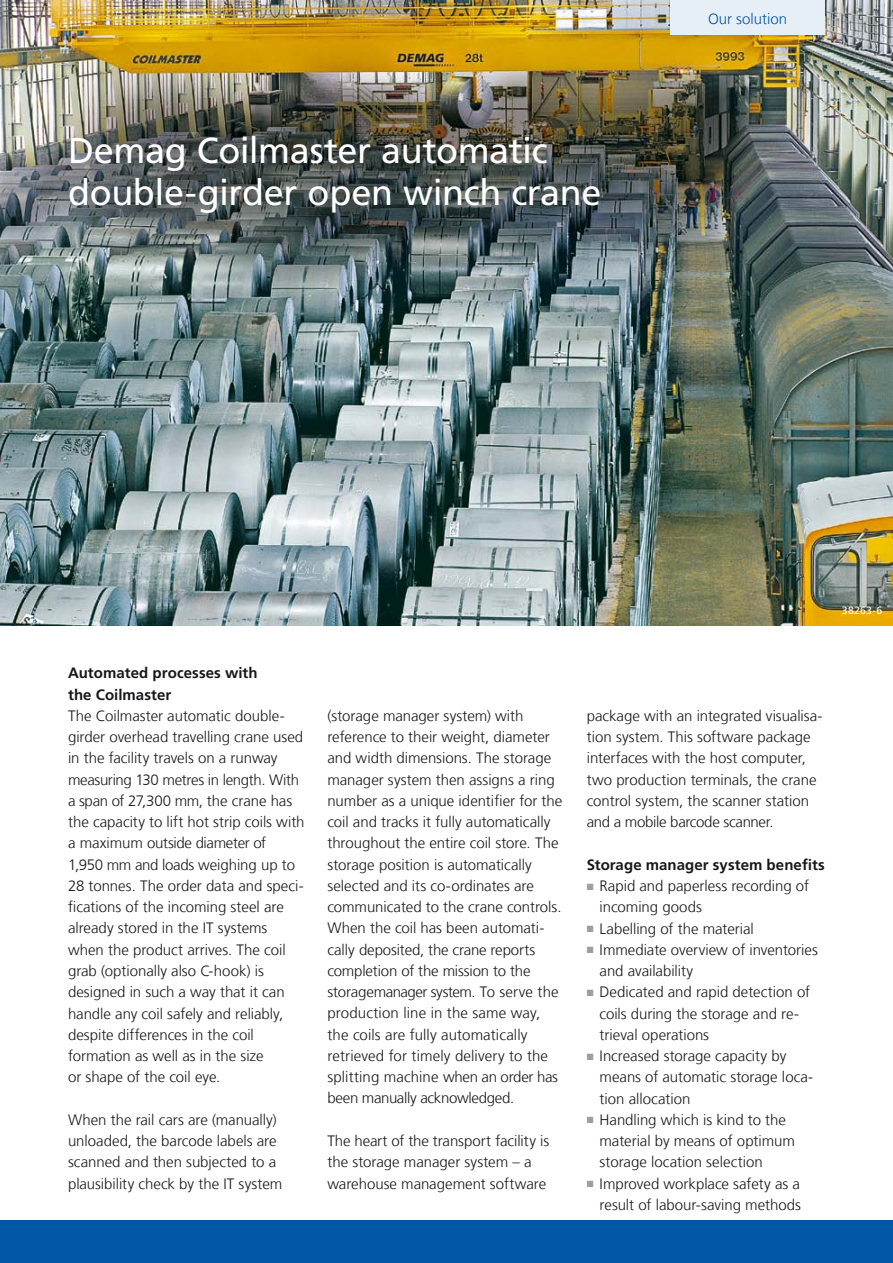
<style>
.page{position:relative;width:893px;height:1263px;background:#fff}
.page>*{position:absolute;margin:0;border:0;box-sizing:border-box;transform-origin:0 0}
.t1{font:36px/42px "Frutiger LT Com";letter-spacing:-.01em;color:#fff}
.t2{font:300 15px/21.3px "Frutiger LT Com";color:#1a171b}
.t3{font:700 15px/21.3px "Frutiger LT Com";letter-spacing:.005em;color:#1a171b}
.t4{font:300 15px "Frutiger LT Com";color:#0057a3}
.t5{font:10.5px "Frutiger LT Com";letter-spacing:.02em;color:#fff}
.t6{font:9px "Zapf Dingbats";color:#9c9e9f}
.s1{color:#9c9e9f}
</style>
<div class="page">
<div style="left:0;top:1220px;width:893px;height:43px;background:#0057a3"></div>
<img style="left:0;top:0;width:893px;height:625px">
<div style="left:670px;top:0;width:155px;height:34px;background:#e6eef6"></div>
<h1 class="t1" style="left:68px;top:130px;width:535px">Demag Coilmaster automatic double-girder open winch crane</h1>
<p class="t4" style="left:708px;top:10px;width:81px">Our solution</p>
<p class="t3" style="left:68px;top:663px;width:191px">Automated processes with the Coilmaster</p>
<p class="t2" style="left:68px;top:705px;width:238px">The Coilmaster automatic double&shy;girder overhead travelling crane used in the facility travels on a runway measuring 130 metres in length. With a span of 27,300 mm, the crane has the capacity to lift hot strip coils with a maximum outside diameter of 1,950 mm and loads weighing up to 28 tonnes. The order data and speci&shy;fications of the incoming steel are already stored in the IT systems when the product arrives. The coil grab (optionally also C-hook) is designed in such a way that it can handle any coil safely and reliably, despite differences in the coil formation as well as in the size<br>or shape of the coil eye.</p>
<p class="t2" style="left:68px;top:1109px;width:216px">When the rail cars are (manually) unloaded, the barcode labels are scanned and then subjected to a plausibility check by the IT system</p>
<p class="t2" style="left:327px;top:705px;width:237px">(storage manager system) with reference to their weight, diameter and width dimensions. The storage manager system then assigns a ring number as a unique identifier for the coil and tracks it fully automatically throughout the entire coil store. The storage position is automatically selected and its co-ordinates are communicated to the crane controls.<br>When the coil has been automati&shy;cally deposited, the crane reports completion of the mission to the storagemanager system. To serve the production line in the same way, the coils are fully automatically retrieved for timely delivery to the splitting machine when an order has been manually acknowledged.</p>
<p class="t2" style="left:327px;top:1130px;width:223px">The heart of the transport facility is the storage manager system – a warehouse management software</p>
<p class="t5" style="left:842px;top:605px;width:42px">38263-6</p>
<p class="t2" style="left:587px;top:705px;width:237px">package with an integrated visualisa&shy;tion system. This software package interfaces with the host computer, two production terminals, the crane control system, the scanner station and a mobile barcode scanner.</p>
<p class="t3" style="left:587px;top:854px;width:240px">Storage manager system benefits</p>
<p class="t6" style="left:594px;top:882px;width:4px">■</p>
<p class="t2" style="left:600px;top:875px;width:211px;text-indent:-13px"><span class="s1">■</span> Rapid and paperless recording of incoming goods</p>
<p class="t6" style="left:594px;top:925px;width:4px">■</p>
<p class="t2" style="left:587px;top:918px;width:169px"><span class="s1">■</span> Labelling of the material</p>
<p class="t2" style="left:600px;top:939px;width:220px;text-indent:-13px"><span class="s1">■</span> Immediate overview of inventories and availability</p>
<p class="t6" style="left:594px;top:988px;width:4px">■</p>
<p class="t2" style="left:600px;top:981px;width:212px;text-indent:-13px"><span class="s1">■</span> Dedicated and rapid detection of coils during the storage and re&shy;trieval operations</p>
<p class="t6" style="left:594px;top:1052px;width:4px">■</p>
<p class="t2" style="left:600px;top:1045px;width:215px;text-indent:-13px"><span class="s1">■</span> Increased storage capacity by means of automatic storage loca&shy;tion allocation</p>
<p class="t2" style="left:600px;top:1109px;width:197px;text-indent:-13px"><span class="s1">■</span> Handling which is kind to the material by means of optimum storage location selection</p>
<p class="t2" style="left:587px;top:1173px;width:216px;text-align:right"><span class="s1">■</span> Improved workplace safety as a result of labour-saving methods</p>
</div>
